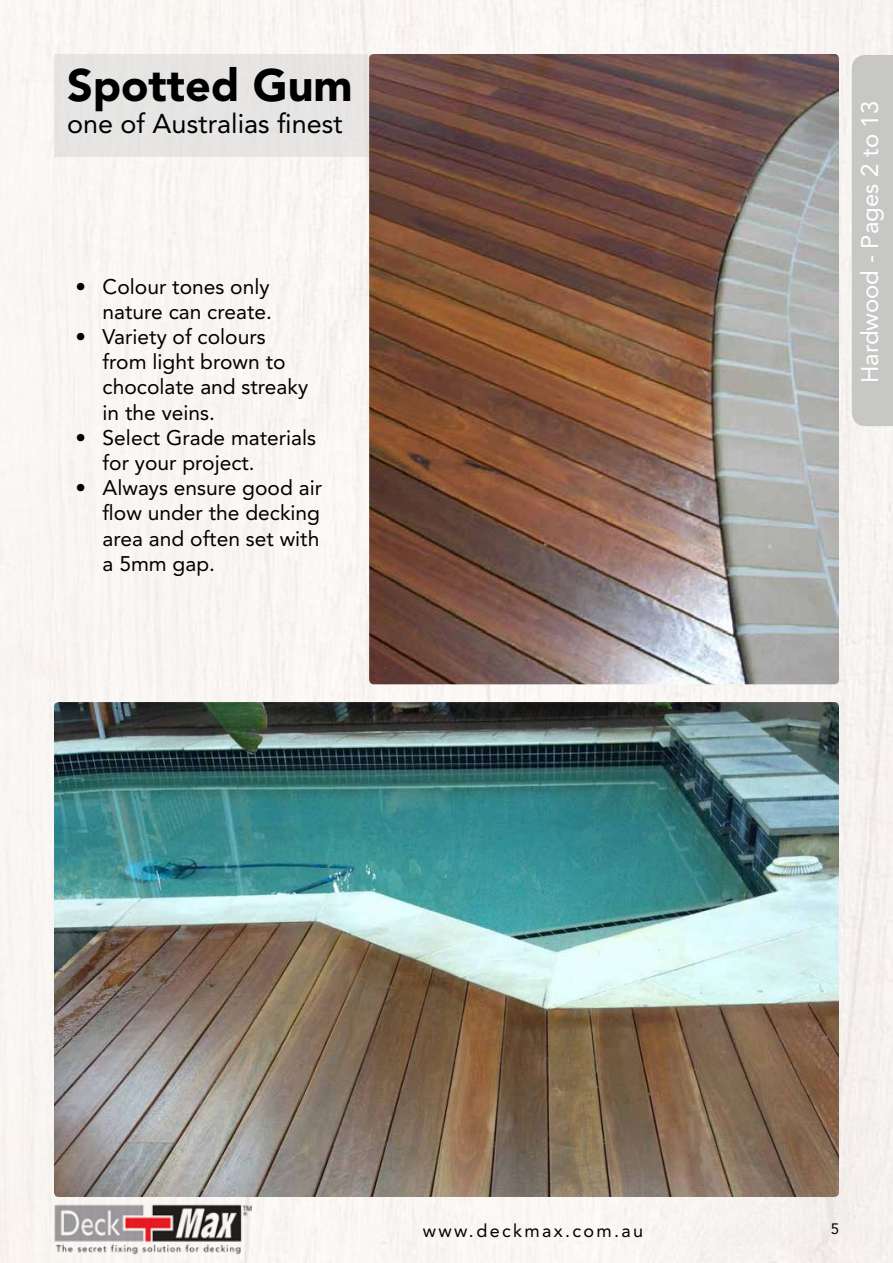
<style>
.page{position:relative;width:893px;height:1263px;background:#fff}
.page>*{position:absolute;margin:0;border:0;box-sizing:border-box;transform-origin:0 0}
.t1{font:900 45px "Avenir";color:#000}
.t2{font:27px "Avenir";color:#000}
.t3{font:24px "Avenir";color:#fff}
.t4{font:21px/25.2px "Avenir";color:#000}
.t5{font:18px "Avenir";letter-spacing:.13em;color:#000}
.t6{font:15px "Avenir";color:#000}
</style>
<div class="page">
<div style="left:54px;top:54px;width:785px;height:103px;background:#e6e5e4"></div>
<img style="left:369px;top:54px;width:470px;height:630px">
<img style="left:54px;top:702px;width:785px;height:495px">
<img style="left:54px;top:1204px;width:198px;height:50px">
<div style="left:852px;top:55px;width:41px;height:371px;background:#c7c7c5"></div>
<h1 class="t1" style="left:67px;top:58px;width:287px">Spotted Gum</h1>
<p class="t2" style="left:67px;top:108px;width:277px">one of Australias finest</p>
<p class="t4" style="left:76px;top:274px;width:198px;text-align:right">• Colour tones only nature can create.</p>
<p class="t4" style="left:103px;top:324px;width:207px;text-indent:-27px">• Variety of colours from light brown to chocolate and streaky in the veins.</p>
<p class="t4" style="left:103px;top:425px;width:215px;text-indent:-27px">• Select Grade materials for your project.</p>
<p class="t4" style="left:103px;top:475px;width:221px;text-indent:-27px">• Always ensure good air flow under the decking area and often set with a 5mm gap.</p>
<p class="t3" style="left:856px;top:383px;width:284px;rotate:-90deg">Hardwood - Pages 2 to 13</p>
<p class="t5" style="left:423px;top:1220px;width:222px">www.deckmax.com.au</p>
<p class="t6" style="left:831px;top:1220px;width:10px">5</p>
</div>
